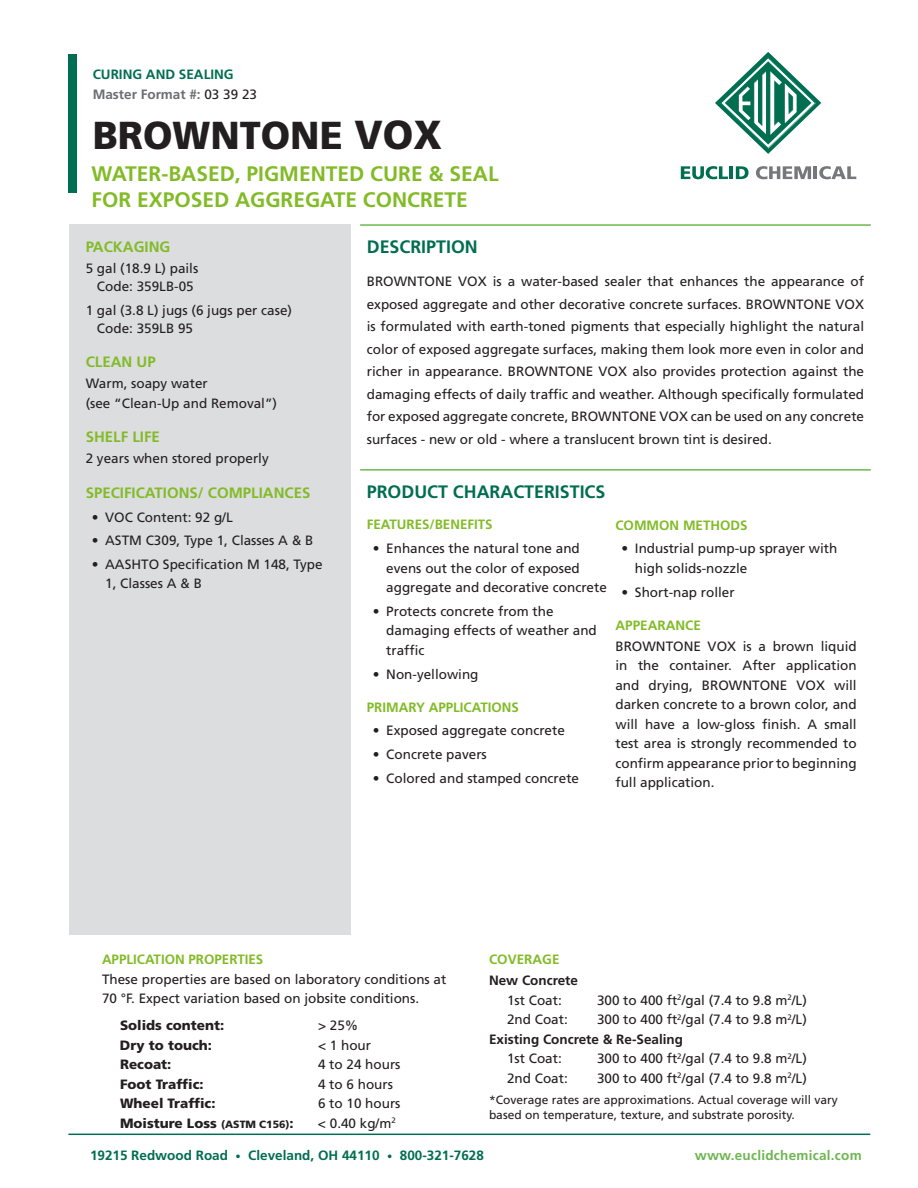
<style>
.page{position:relative;width:918px;height:1188px;background:#fff}
.page>*{position:absolute;margin:0;border:0;box-sizing:border-box;transform-origin:0 0}
.Title_-_Product_Name{font:900 39px "Frutiger LT Std";color:#231f20}
.Title_-_Product_Desc{font:700 21px "Frutiger LT Std";color:#82bb27}
.Dark_Green_Subheadin{font:700 18px "Frutiger LT Std";color:#006e51}
.Light_Green_-_Side_B{font:700 15px "Frutiger LT Std";color:#82bb27}
.Body_Copy{font:13.5px/19.5px "Frutiger LT Std";color:#231f20}
.Light_Green_Subheadi{font:700 13.5px "Frutiger LT Std";color:#82bb27}
.Body_Copy-2{font:900 13.5px "Frutiger LT Std";color:#231f20}
.t1{font:700 13.5px "Frutiger LT Std";color:#006e51}
.Body_Copy-3{font:700 13.5px "Frutiger LT Std";color:#231f20}
.t2{font:700 13.5px "Frutiger LT Std";letter-spacing:.02em;color:#6db650}
.Body_Copy-4{font:700 13.5px "Frutiger LT Std";color:#6c6d70}
.Product_Type__Top{font:700 13.5px "Frutiger LT Std";color:#006e53}
.Light_Green_-_Side_B-2{font:700 13.5px "Frutiger LT Std";color:#82bb27}
.Body_Copy-5{font:12px/15px "Frutiger LT Std";color:#231f20}
.s1{font-weight:400;color:#231f20}
.s2{font-size:40.5px}
.s3{font-size:10.5px}
</style>
<div class="page">
<hr style="left:360px;top:224px;width:511px;height:2px;background:#6db650">
<hr style="left:360px;top:469px;width:511px;height:2px;background:#6db650">
<div style="left:69px;top:224px;width:282px;height:710px;background:#dcdddf"></div>
<svg style="left:715px;top:52px;width:106px;height:102px"></svg>
<svg style="left:681px;top:166px;width:68px;height:13px"></svg>
<svg style="left:756px;top:166px;width:100px;height:13px"></svg>
<div style="left:68px;top:54px;width:8px;height:139px;background:#006e51"></div>
<hr style="left:68px;top:1134px;width:802px;height:1px;background:#006e53">
<p class="Product_Type__Top" style="left:93px;top:66px;width:142px">CURING AND SEALING</p>
<p class="Body_Copy-4" style="left:93px;top:87px;width:166px">Master Format #: <span class="s1">03 39 23</span></p>
<p class="Title_-_Product_Name" style="left:93px;top:111px;width:351px">BROWNTONE <span class="s2">VOX</span></p>
<p class="Title_-_Product_Desc" style="left:92px;top:162px;width:409px">WATER-BASED, PIGMENTED CURE &amp; SEAL</p>
<p class="Title_-_Product_Desc" style="left:92px;top:187px;width:378px">FOR EXPOSED AGGREGATE CONCRETE</p>
<p class="Light_Green_-_Side_B" style="left:86px;top:238px;width:86px">PACKAGING</p>
<p class="Body_Copy" style="left:86px;top:258px;width:114px">5 gal (18.9 L) pails</p>
<p class="Body_Copy" style="left:97px;top:276px;width:98px">Code: 359LB-05</p>
<p class="Body_Copy" style="left:86px;top:300px;width:208px">1 gal (3.8 L) jugs (6 jugs per case)</p>
<p class="Body_Copy" style="left:97px;top:318px;width:98px">Code: 359LB 95</p>
<p class="Light_Green_-_Side_B" style="left:86px;top:353px;width:72px">CLEAN UP</p>
<p class="Body_Copy" style="left:86px;top:374px;width:124px">Warm, soapy water</p>
<p class="Body_Copy" style="left:86px;top:393px;width:193px">(see “Clean-Up and Removal”)</p>
<p class="Light_Green_-_Side_B" style="left:86px;top:428px;width:76px">SHELF LIFE</p>
<p class="Body_Copy" style="left:86px;top:449px;width:185px">2 years when stored properly</p>
<p class="Light_Green_-_Side_B" style="left:86px;top:484px;width:226px">SPECIFICATIONS/ COMPLIANCES</p>
<p class="Body_Copy" style="left:92px;top:507px;width:143px">• VOC Content: 92 g/L</p>
<p class="Body_Copy" style="left:92px;top:531px;width:223px">• ASTM C309, Type 1, Classes A &amp; B</p>
<p class="Body_Copy" style="left:105px;top:555px;width:219px;text-indent:-14px">• AASHTO Specification M 148, Type<br>1, Classes A &amp; B</p>
<p class="Dark_Green_Subheadin" style="left:367px;top:236px;width:112px">DESCRIPTION</p>
<p class="Body_Copy" style="left:367px;top:270px;width:499px;line-height:22.5px;text-align:justify">BROWNTONE VOX is a water-based sealer that enhances the appearance of exposed aggregate and other decorative concrete surfaces. BROWNTONE VOX is formulated with earth-toned pigments that especially highlight the natural color of exposed aggregate surfaces, making them look more even in color and richer in appearance. BROWNTONE VOX also provides protection against the damaging effects of daily traffic and weather. Although specifically formulated for exposed aggregate concrete, BROWNTONE VOX can be used on any concrete surfaces - new or old - where a translucent brown tint is desired.</p>
<p class="Dark_Green_Subheadin" style="left:367px;top:481px;width:240px">PRODUCT CHARACTERISTICS</p>
<p class="Light_Green_Subheadi" style="left:367px;top:517px;width:127px">FEATURES/BENEFITS</p>
<p class="Body_Copy" style="left:386px;top:539px;width:222px;text-indent:-14px">• Enhances the natural tone and evens out the color of exposed aggregate and decorative concrete</p>
<p class="Body_Copy" style="left:386px;top:602px;width:212px;text-indent:-14px">• Protects concrete from the damaging effects of weather and traffic</p>
<p class="Body_Copy" style="left:373px;top:664px;width:107px">• Non-yellowing</p>
<p class="Light_Green_Subheadi" style="left:367px;top:699px;width:154px">PRIMARY APPLICATIONS</p>
<p class="Body_Copy" style="left:373px;top:721px;width:194px">• Exposed aggregate concrete</p>
<p class="Body_Copy" style="left:373px;top:745px;width:116px">• Concrete pavers</p>
<p class="Body_Copy" style="left:373px;top:768px;width:208px">• Colored and stamped concrete</p>
<p class="Light_Green_Subheadi" style="left:615px;top:517px;width:134px">COMMON METHODS</p>
<p class="Body_Copy" style="left:635px;top:539px;width:204px;text-indent:-14px">• Industrial pump-up sprayer with high solids-nozzle</p>
<p class="Body_Copy" style="left:621px;top:582px;width:115px">• Short-nap roller</p>
<p class="Light_Green_Subheadi" style="left:615px;top:617px;width:87px">APPEARANCE</p>
<p class="Body_Copy" style="left:615px;top:636px;width:243px;text-align:justify">BROWNTONE VOX is a brown liquid in the container. After application and drying, BROWNTONE VOX will darken concrete to a brown color, and will have a low-gloss finish. A small test area is strongly recommended to confirm appearance prior to beginning full application.</p>
<p class="Light_Green_Subheadi" style="left:102px;top:952px;width:163px">APPLICATION PROPERTIES</p>
<p class="Body_Copy" style="left:102px;top:969px;width:346px">These properties are based on laboratory conditions at</p>
<p class="Body_Copy" style="left:102px;top:989px;width:319px">70 °F. Expect variation based on jobsite conditions.</p>
<p class="Body_Copy-2" style="left:120px;top:1017px;width:106px">Solids content:</p>
<p class="Body_Copy" style="left:318px;top:1016px;width:42px">&gt; 25%</p>
<p class="Body_Copy-2" style="left:120px;top:1037px;width:93px">Dry to touch:</p>
<p class="Body_Copy" style="left:318px;top:1035px;width:55px">&lt; 1 hour</p>
<p class="Body_Copy-2" style="left:120px;top:1056px;width:53px">Recoat:</p>
<p class="Body_Copy" style="left:318px;top:1055px;width:84px">4 to 24 hours</p>
<p class="Body_Copy-2" style="left:120px;top:1076px;width:85px">Foot Traffic:</p>
<p class="Body_Copy" style="left:318px;top:1074px;width:77px">4 to 6 hours</p>
<p class="Body_Copy-2" style="left:120px;top:1095px;width:97px">Wheel Traffic:</p>
<p class="Body_Copy" style="left:318px;top:1094px;width:84px">6 to 10 hours</p>
<p class="Body_Copy-2" style="left:120px;top:1115px;width:175px">Moisture Loss <span class="s3">(ASTM C156)</span>:</p>
<p class="Body_Copy" style="left:318px;top:1113px;width:79px">&lt; 0.40 kg/m<sup>2</sup></p>
<p class="Light_Green_-_Side_B-2" style="left:489px;top:952px;width:72px">COVERAGE</p>
<p class="Body_Copy-3" style="left:489px;top:973px;width:91px">New Concrete</p>
<p class="Body_Copy" style="left:507px;top:990px;width:56px">1st Coat:</p>
<p class="Body_Copy" style="left:597px;top:990px;width:211px">300 to 400 ft<sup>2</sup>/gal (7.4 to 9.8 m<sup>2</sup>/L)</p>
<p class="Body_Copy" style="left:507px;top:1010px;width:62px">2nd Coat:</p>
<p class="Body_Copy" style="left:597px;top:1010px;width:211px">300 to 400 ft<sup>2</sup>/gal (7.4 to 9.8 m<sup>2</sup>/L)</p>
<p class="Body_Copy-3" style="left:489px;top:1031px;width:196px">Existing Concrete &amp; Re-Sealing</p>
<p class="Body_Copy" style="left:507px;top:1049px;width:56px">1st Coat:</p>
<p class="Body_Copy" style="left:597px;top:1049px;width:211px">300 to 400 ft<sup>2</sup>/gal (7.4 to 9.8 m<sup>2</sup>/L)</p>
<p class="Body_Copy" style="left:507px;top:1068px;width:62px">2nd Coat:</p>
<p class="Body_Copy" style="left:597px;top:1068px;width:211px">300 to 400 ft<sup>2</sup>/gal (7.4 to 9.8 m<sup>2</sup>/L)</p>
<p class="Body_Copy-5" style="left:489px;top:1092px;width:350px">*Coverage rates are approximations. Actual coverage will vary based on temperature, texture, and substrate porosity.</p>
<p class="t1" style="left:90px;top:1147px;width:395px">19215 Redwood Road <span class="s3">•</span> Cleveland, OH 44110 <span class="s3">•</span> 800-321-7628</p>
<p class="t2" style="left:695px;top:1147px;width:168px">www.euclidchemical.com</p>
</div>
